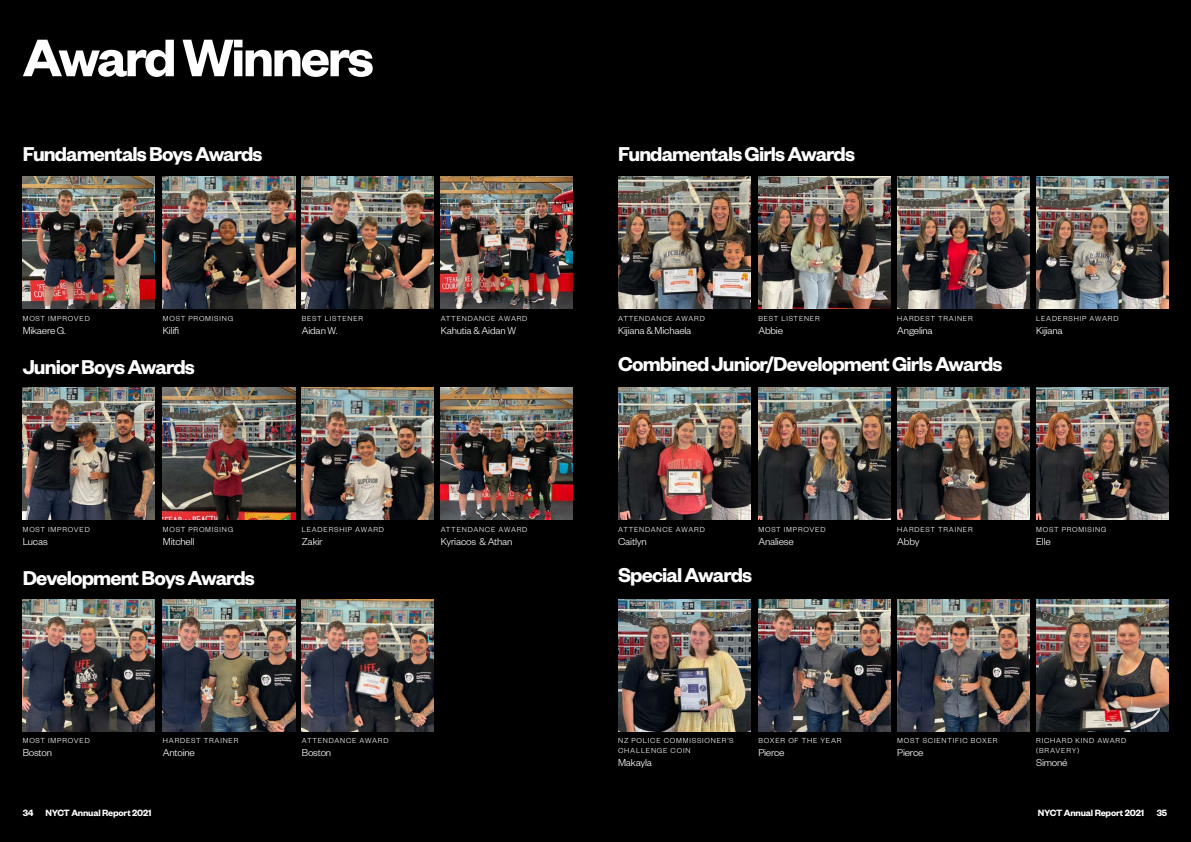
<style>
.page{position:relative;width:1191px;height:842px;background:#000}
.page>*{position:absolute;margin:0;border:0;box-sizing:border-box;transform-origin:0 0}
.t1{font:600 58px "Founders Grotesk";letter-spacing:-.04em;color:#fff}
.t2{font:600 22px "Founders Grotesk";letter-spacing:-.04em;color:#fff}
.t3{font:300 11px "Founders Grotesk";letter-spacing:-.02em;color:#fff}
.t4{font:600 10px "Founders Grotesk";letter-spacing:-.02em;color:#fff}
.t5{font:300 8px/9.6px "Founders Grotesk";letter-spacing:.1em;color:#fff}
</style>
<div class="page">
<img style="left:23px;top:177px;width:132px;height:132px">
<img style="left:23px;top:387px;width:132px;height:133px">
<img style="left:23px;top:599px;width:132px;height:132px">
<img style="left:163px;top:177px;width:132px;height:132px">
<img style="left:163px;top:387px;width:132px;height:133px">
<img style="left:163px;top:599px;width:132px;height:132px">
<img style="left:302px;top:177px;width:132px;height:132px">
<img style="left:302px;top:387px;width:132px;height:133px">
<img style="left:302px;top:599px;width:132px;height:132px">
<img style="left:441px;top:177px;width:132px;height:132px">
<img style="left:441px;top:387px;width:132px;height:133px">
<img style="left:618px;top:177px;width:132px;height:132px">
<img style="left:618px;top:387px;width:132px;height:133px">
<img style="left:618px;top:599px;width:132px;height:132px">
<img style="left:758px;top:177px;width:132px;height:132px">
<img style="left:758px;top:387px;width:132px;height:133px">
<img style="left:758px;top:599px;width:132px;height:132px">
<img style="left:897px;top:177px;width:132px;height:132px">
<img style="left:897px;top:387px;width:132px;height:133px">
<img style="left:897px;top:599px;width:132px;height:132px">
<img style="left:1036px;top:599px;width:132px;height:132px">
<img style="left:1036px;top:177px;width:132px;height:132px">
<img style="left:1036px;top:387px;width:132px;height:133px">
<h1 class="t1" style="left:23px;top:21px;width:353px">Award Winners</h1>
<h2 class="t2" style="left:23px;top:140px;width:241px">Fundamentals Boys Awards</h2>
<h2 class="t2" style="left:618px;top:140px;width:238px">Fundamentals Girls Awards</h2>
<p class="t5" style="left:23px;top:313px;width:69px">MOST IMPROVED</p>
<h3 class="t3" style="left:23px;top:324px;width:45px">Mikaere G.</h3>
<p class="t5" style="left:163px;top:313px;width:72px">MOST PROMISING</p>
<h3 class="t3" style="left:163px;top:324px;width:18px">Kilifi</h3>
<p class="t5" style="left:302px;top:313px;width:63px">BEST LISTENER</p>
<h3 class="t3" style="left:302px;top:324px;width:37px">Aidan W.</h3>
<p class="t5" style="left:441px;top:313px;width:88px">ATTENDANCE AWARD</p>
<h3 class="t3" style="left:441px;top:324px;width:77px">Kahutia &amp; Aidan W</h3>
<p class="t5" style="left:618px;top:313px;width:88px">ATTENDANCE AWARD</p>
<h3 class="t3" style="left:618px;top:324px;width:75px">Kijiana &amp; Michaela</h3>
<p class="t5" style="left:758px;top:313px;width:63px">BEST LISTENER</p>
<h3 class="t3" style="left:758px;top:324px;width:26px">Abbie</h3>
<p class="t5" style="left:897px;top:313px;width:77px">HARDEST TRAINER</p>
<h3 class="t3" style="left:897px;top:324px;width:37px">Angelina</h3>
<p class="t5" style="left:1036px;top:313px;width:84px">LEADERSHIP AWARD</p>
<h3 class="t3" style="left:1036px;top:324px;width:28px">Kijiana</h3>
<h2 class="t2" style="left:23px;top:353px;width:174px">Junior Boys Awards</h2>
<h2 class="t2" style="left:618px;top:350px;width:386px">Combined Junior/Development Girls Awards</h2>
<p class="t5" style="left:23px;top:524px;width:69px">MOST IMPROVED</p>
<h3 class="t3" style="left:23px;top:535px;width:27px">Lucas</h3>
<p class="t5" style="left:163px;top:524px;width:72px">MOST PROMISING</p>
<h3 class="t3" style="left:163px;top:535px;width:33px">Mitchell</h3>
<p class="t5" style="left:302px;top:524px;width:84px">LEADERSHIP AWARD</p>
<h3 class="t3" style="left:302px;top:535px;width:22px">Zakir</h3>
<p class="t5" style="left:441px;top:524px;width:88px">ATTENDANCE AWARD</p>
<h3 class="t3" style="left:441px;top:535px;width:73px">Kyriacos &amp; Athan</h3>
<p class="t5" style="left:618px;top:524px;width:88px">ATTENDANCE AWARD</p>
<h3 class="t3" style="left:618px;top:535px;width:30px">Caitlyn</h3>
<p class="t5" style="left:758px;top:524px;width:69px">MOST IMPROVED</p>
<h3 class="t3" style="left:758px;top:535px;width:37px">Analiese</h3>
<p class="t5" style="left:897px;top:524px;width:77px">HARDEST TRAINER</p>
<h3 class="t3" style="left:897px;top:535px;width:24px">Abby</h3>
<p class="t5" style="left:1036px;top:524px;width:72px">MOST PROMISING</p>
<h3 class="t3" style="left:1036px;top:535px;width:16px">Elle</h3>
<h2 class="t2" style="left:23px;top:564px;width:234px">Development Boys Awards</h2>
<h2 class="t2" style="left:618px;top:561px;width:135px">Special Awards</h2>
<p class="t5" style="left:23px;top:735px;width:69px">MOST IMPROVED</p>
<h3 class="t3" style="left:23px;top:746px;width:31px">Boston</h3>
<p class="t5" style="left:163px;top:735px;width:77px">HARDEST TRAINER</p>
<h3 class="t3" style="left:163px;top:746px;width:34px">Antoine</h3>
<p class="t5" style="left:302px;top:735px;width:88px">ATTENDANCE AWARD</p>
<h3 class="t3" style="left:302px;top:746px;width:31px">Boston</h3>
<p class="t5" style="left:618px;top:735px;width:117px">NZ POLICE COMMISSIONER’S<br>CHALLENGE COIN</p>
<h3 class="t3" style="left:618px;top:756px;width:36px">Makayla</h3>
<p class="t5" style="left:758px;top:735px;width:85px">BOXER OF THE YEAR</p>
<h3 class="t3" style="left:758px;top:746px;width:28px">Pierce</h3>
<p class="t5" style="left:897px;top:735px;width:102px">MOST SCIENTIFIC BOXER</p>
<h3 class="t3" style="left:897px;top:746px;width:28px">Pierce</h3>
<p class="t5" style="left:1036px;top:735px;width:92px">RICHARD KIND AWARD (BRAVERY)</p>
<h3 class="t3" style="left:1036px;top:756px;width:33px">Simoné</h3>
<p class="t4" style="left:23px;top:806px;width:130px">34 NYCT Annual Report 2021</p>
<p class="t4" style="left:1037px;top:806px;width:108px">NYCT Annual Report 2021</p>
<p class="t4" style="left:1156px;top:806px;width:12px">35</p>
</div>
